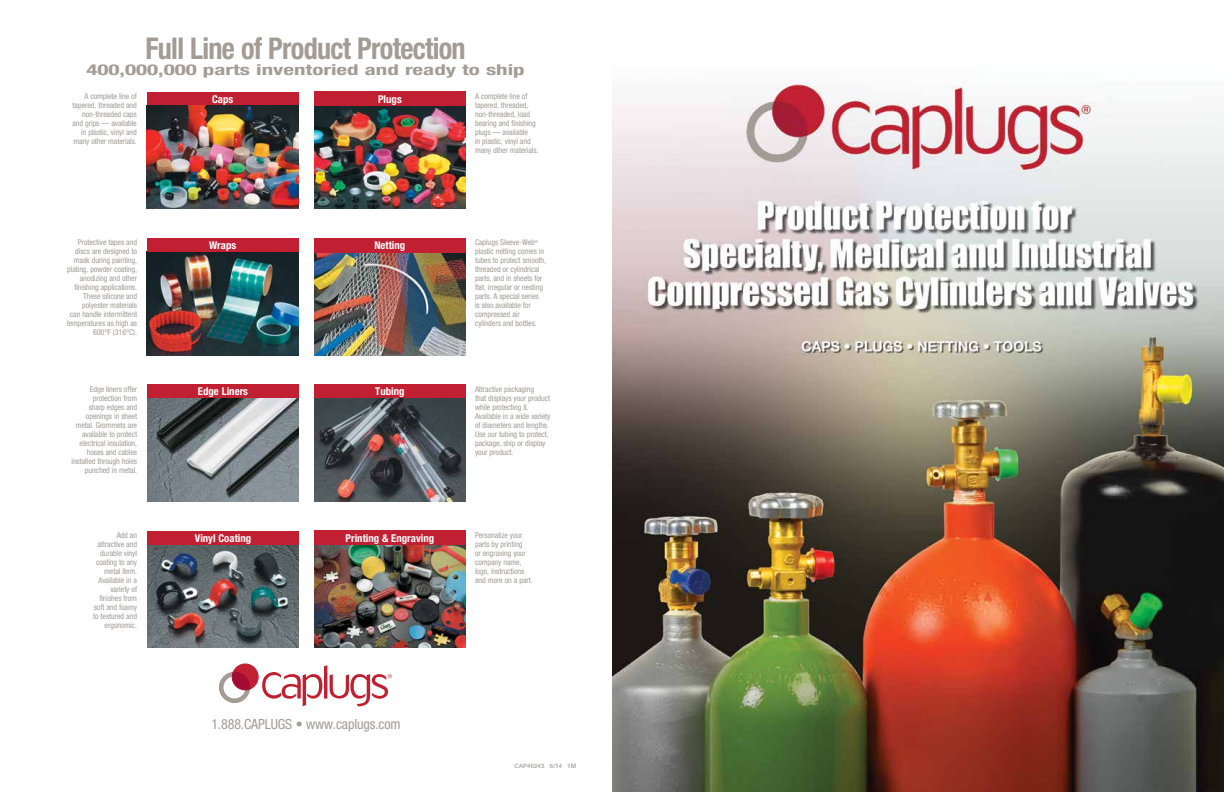
<style>
.page{position:relative;width:1224px;height:792px;background:#fff}
.page>*{position:absolute;margin:0;border:0;box-sizing:border-box;transform-origin:0 0}
.t1{font:700 condensed 30px "Helvetica Neue";letter-spacing:-.025em;color:#a39c95;scale:.94 1}
.t2{font:700 condensed 14.9px "Helvetica Neue";color:#a39c95;scale:1.54 1}
.t3{font:condensed 14px "Helvetica Neue";letter-spacing:-.01em;color:#a39c95}
.t4{font:700 condensed 10.8px "Helvetica Neue";color:#fff}
.t5{font:condensed 8px/9px "Helvetica Neue";letter-spacing:-.01em;color:#a39c95;text-align:right}
.t6{font:500 6px "Helvetica Neue";letter-spacing:.01em;color:#a39c95}
</style>
<div class="page">
<img style="left:612px;top:79px;width:612px;height:713px">
<div style="left:147px;top:92px;width:152px;height:14px;background:#c02031"></div>
<img style="left:147px;top:106px;width:152px;height:103px">
<img style="left:314px;top:106px;width:152px;height:103px">
<div style="left:314px;top:92px;width:152px;height:14px;background:#c02031"></div>
<img style="left:147px;top:252px;width:152px;height:103px">
<div style="left:147px;top:238px;width:152px;height:14px;background:#c02031"></div>
<img style="left:314px;top:252px;width:152px;height:103px">
<div style="left:314px;top:238px;width:152px;height:14px;background:#c02031"></div>
<img style="left:147px;top:398px;width:152px;height:103px">
<div style="left:147px;top:384px;width:152px;height:14px;background:#c02031"></div>
<img style="left:314px;top:398px;width:152px;height:103px">
<div style="left:314px;top:384px;width:152px;height:14px;background:#c02031"></div>
<img style="left:147px;top:545px;width:152px;height:103px">
<div style="left:147px;top:531px;width:152px;height:14px;background:#c02031"></div>
<img style="left:314px;top:545px;width:152px;height:102px">
<div style="left:314px;top:531px;width:152px;height:14px;background:#c02031"></div>
<svg style="left:219px;top:664px;width:173px;height:42px"></svg>
<h1 class="t1" style="left:146px;top:30px;width:342px">Full Line of Product Protection</h1>
<h2 class="t2" style="left:86px;top:61px;width:286px">400,000,000 parts inventoried and ready to ship</h2>
<p class="t5" style="left:72px;top:92px;width:66px">A complete line of tapered, threaded and non-threaded caps and grips — available in plastic, vinyl and many other materials.</p>
<h3 class="t4" style="left:212px;top:92px;width:23px">Caps</h3>
<p class="t5" style="left:475px;top:92px;width:65px;text-align:left">A complete line of tapered, threaded, non-threaded, load bearing and finishing plugs — available<br>in plastic, vinyl and many other materials.</p>
<h3 class="t4" style="left:378px;top:92px;width:25px">Plugs</h3>
<p class="t5" style="left:67px;top:238px;width:72px">Protective tapes and discs are designed to mask during painting, plating, powder coating, anodizing and other finishing applications.<br>These silicone and polyester materials<br>can handle intermittent temperatures as high as<br>600°F (316°C).</p>
<h3 class="t4" style="left:209px;top:239px;width:29px">Wraps</h3>
<p class="t5" style="left:475px;top:238px;width:72px;text-align:left">Caplugs Sleeve-Web<sup>® </sup>plastic netting comes in tubes to protect smooth, threaded or cylindrical parts, and in sheets for flat, irregular or nesting parts. A special series<br>is also available for compressed air cylinders and bottles.</p>
<h3 class="t4" style="left:374px;top:239px;width:32px">Netting</h3>
<p class="t5" style="left:71px;top:385px;width:67px">Edge liners offer protection from<br>sharp edges and openings in sheet metal. Grommets are available to protect electrical insulation, hoses and cables installed through holes punched in metal.</p>
<p class="t5" style="left:475px;top:384px;width:77px;text-align:left">Attractive packaging<br>that displays your product while protecting it.<br>Available in a wide variety of diameters and lengths.<br>Use our tubing to protect, package, ship or display your product.</p>
<h3 class="t4" style="left:198px;top:385px;width:52px">Edge Liners</h3>
<h3 class="t4" style="left:375px;top:385px;width:31px">Tubing</h3>
<p class="t5" style="left:93px;top:530px;width:45px">Add an attractive and durable vinyl coating to any metal item.<br>Available in a variety of finishes from soft and foamy to textured and ergonomic.</p>
<h3 class="t4" style="left:195px;top:532px;width:58px">Vinyl Coating</h3>
<p class="t5" style="left:475px;top:530px;width:59px;text-align:left">Personalize your parts by printing<br>or engraving your company name, logo, instructions and more on a part.</p>
<h3 class="t4" style="left:346px;top:531px;width:90px">Printing &amp; Engraving</h3>
<h3 class="t3" style="left:211px;top:716px;width:191px">1.888.CAPLUGS • www.caplugs.com</h3>
<p class="t6" style="left:515px;top:763px;width:63px">CAP46243 6/14 1M</p>
</div>
